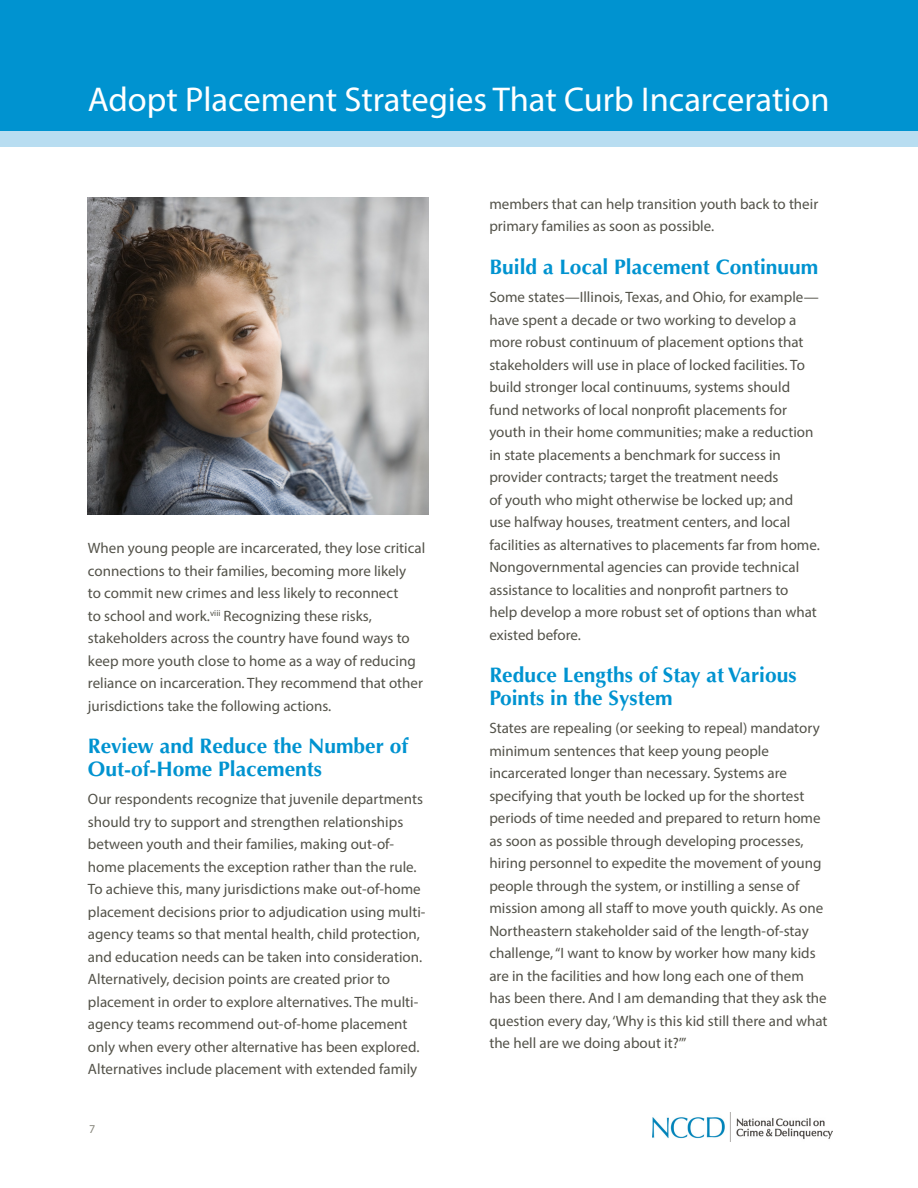
<style>
.page{position:relative;width:918px;height:1188px;background:#fff}
.page>*{position:absolute;margin:0;border:0;box-sizing:border-box;transform-origin:0 0}
.Page_Heading_White{font:34.5px "Myriad Pro";color:#fff}
.Heading_1{font:700 21px/22.5px "Optima LT Std";color:#0093d0}
.t1{font:15px/22.5px "Myriad Pro";color:#535249}
.t2{font:12px "Myriad Pro";color:#87867c}
</style>
<div class="page">
<div style="left:0;top:0;width:918px;height:131px;background:#0093d0"></div>
<div style="left:0;top:131px;width:918px;height:15px;background:#b8ddf1"></div>
<img style="left:652px;top:1112px;width:181px;height:30px">
<img style="left:88px;top:197px;width:340px;height:318px">
<p class="Page_Heading_White" style="left:88px;top:79px;width:743px">Adopt Placement Strategies That Curb Incarceration</p>
<p class="t1" style="left:88px;top:537px;width:339px">When young people are incarcerated, they lose critical connections to their families, becoming more likely<br>to commit new crimes and less likely to reconnect<br>to school and work.<sup>viii</sup> Recognizing these risks, stakeholders across the country have found ways to keep more youth close to home as a way of reducing reliance on incarceration. They recommend that other jurisdictions take the following actions.</p>
<p class="Heading_1" style="left:88px;top:735px;width:322px">Review and Reduce the Number of<br>Out-of-Home Placements</p>
<p class="t1" style="left:88px;top:788px;width:339px">Our respondents recognize that juvenile departments should try to support and strengthen relationships between youth and their families, making out-of&shy;home placements the exception rather than the rule.<br>To achieve this, many jurisdictions make out-of-home placement decisions prior to adjudication using multi&shy;agency teams so that mental health, child protection, and education needs can be taken into consideration.<br>Alternatively, decision points are created prior to placement in order to explore alternatives. The multi&shy;agency teams recommend out-of-home placement only when every other alternative has been explored.<br>Alternatives include placement with extended family</p>
<p class="t2" style="left:89px;top:1122px;width:8px">7</p>
<p class="t1" style="left:489px;top:192px;width:330px">members that can help transition youth back to their primary families as soon as possible.</p>
<p class="Heading_1" style="left:489px;top:256px;width:331px">Build a Local Placement Continuum</p>
<p class="t1" style="left:489px;top:286px;width:331px">Some states—Illinois, Texas, and Ohio, for example— have spent a decade or two working to develop a more robust continuum of placement options that stakeholders will use in place of locked facilities. To build stronger local continuums, systems should fund networks of local nonprofit placements for youth in their home communities; make a reduction in state placements a benchmark for success in provider contracts; target the treatment needs<br>of youth who might otherwise be locked up; and<br>use halfway houses, treatment centers, and local facilities as alternatives to placements far from home.<br>Nongovernmental agencies can provide technical assistance to localities and nonprofit partners to help develop a more robust set of options than what existed before.</p>
<p class="Heading_1" style="left:489px;top:664px;width:309px">Reduce Lengths of Stay at Various<br>Points in the System</p>
<p class="t1" style="left:489px;top:717px;width:340px">States are repealing (or seeking to repeal) mandatory minimum sentences that keep young people incarcerated longer than necessary. Systems are specifying that youth be locked up for the shortest periods of time needed and prepared to return home as soon as possible through developing processes, hiring personnel to expedite the movement of young people through the system, or instilling a sense of mission among all staff to move youth quickly. As one Northeastern stakeholder said of the length-of-stay challenge, “I want to know by worker how many kids are in the facilities and how long each one of them has been there. And I am demanding that they ask the question every day, ‘Why is this kid still there and what the hell are we doing about it?’”</p>
</div>
